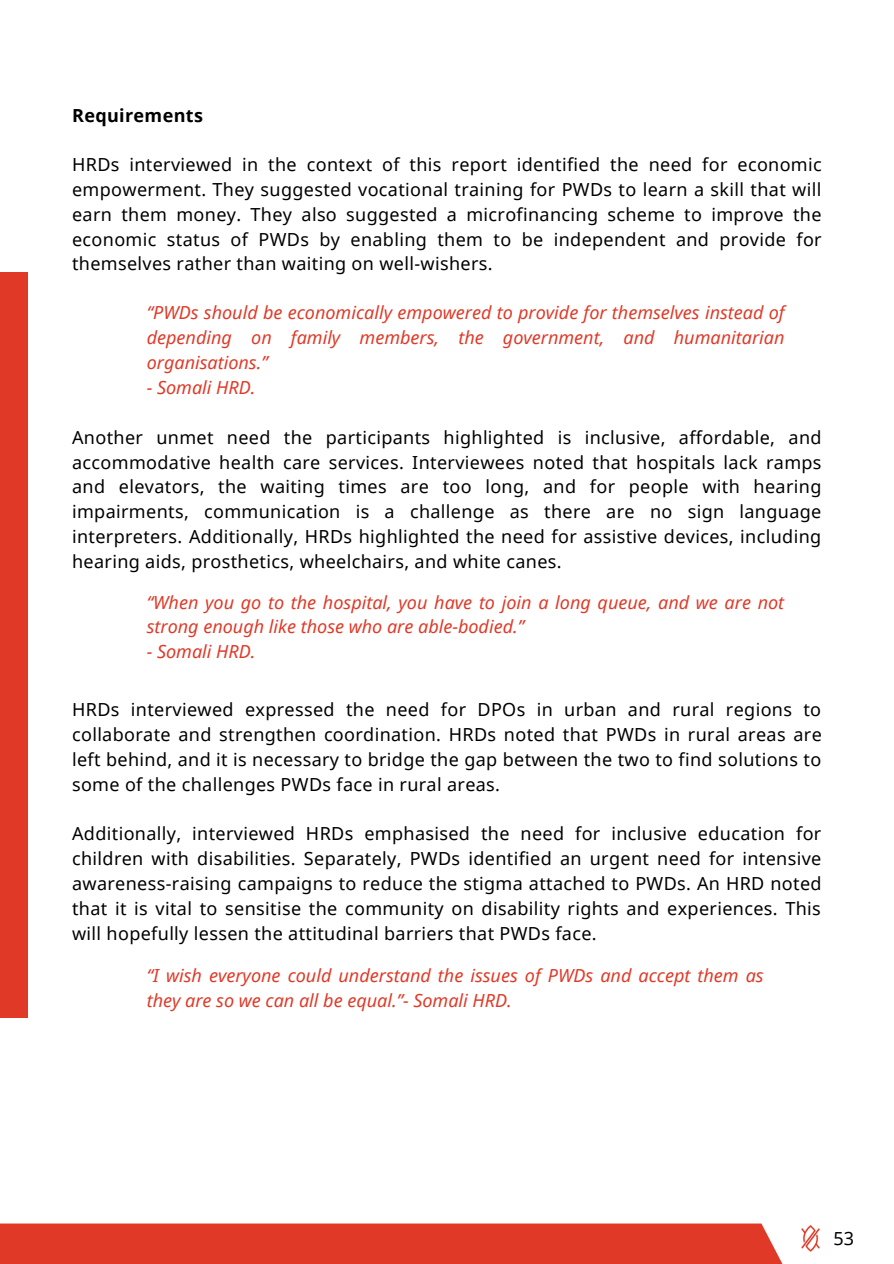
<style>
.page{position:relative;width:894px;height:1264px;background:#fff}
.page>*{position:absolute;margin:0;border:0;box-sizing:border-box;transform-origin:0 0}
.t1{font:18px/24.8px "Noto Sans";letter-spacing:.02em;color:#000;text-align:justify}
.t2{font:italic 18px/24.8px "Noto Sans";color:#e03927}
.t3{font:700 18px "Noto Sans";letter-spacing:.02em;color:#000}
</style>
<div class="page">
<div style="left:0;top:272px;width:27px;height:746px;background:#e03927"></div>
<div style="left:0;top:1223px;width:810px;height:40px;background:#e03927"></div>
<img style="left:801px;top:1225px;width:18px;height:26px">
<p class="t3" style="left:72px;top:102px;width:132px">Requirements</p>
<p class="t1" style="left:72px;top:152px;width:751px">HRDs interviewed in the context of this report identified the need for economic empowerment. They suggested vocational training for PWDs to learn a skill that will earn them money. They also suggested a microfinancing scheme to improve the economic status of PWDs by enabling them to be independent and provide for themselves rather than waiting on well-wishers.</p>
<p class="t2" style="left:147px;top:300px;width:639px;text-align:justify">“PWDs should be economically empowered to provide for themselves instead of depending on family members, the government, and humanitarian organisations.”</p>
<p class="t2" style="left:147px;top:374px;width:110px">- Somali HRD.</p>
<p class="t1" style="left:72px;top:424px;width:750px">Another unmet need the participants highlighted is inclusive, affordable, and accommodative health care services. Interviewees noted that hospitals lack ramps and elevators, the waiting times are too long, and for people with hearing impairments, communication is a challenge as there are no sign language interpreters. Additionally, HRDs highlighted the need for assistive devices, including hearing aids, prosthetics, wheelchairs, and white canes.</p>
<p class="t2" style="left:147px;top:589px;width:638px">“When you go to the hospital, you have to join a long queue, and we are not strong enough like those who are able-bodied.”</p>
<p class="t2" style="left:147px;top:639px;width:110px">- Somali HRD.</p>
<p class="t1" style="left:72px;top:697px;width:751px">HRDs interviewed expressed the need for DPOs in urban and rural regions to collaborate and strengthen coordination. HRDs noted that PWDs in rural areas are left behind, and it is necessary to bridge the gap between the two to find solutions to some of the challenges PWDs face in rural areas.</p>
<p class="t1" style="left:72px;top:821px;width:750px">Additionally, interviewed HRDs emphasised the need for inclusive education for children with disabilities. Separately, PWDs identified an urgent need for intensive awareness-raising campaigns to reduce the stigma attached to PWDs. An HRD noted that it is vital to sensitise the community on disability rights and experiences. This will hopefully lessen the attitudinal barriers that PWDs face.</p>
<p class="t2" style="left:147px;top:962px;width:618px">“I wish everyone could understand the issues of PWDs and accept them as they are so we can all be equal.”- Somali HRD.</p>
<p class="t1" style="left:833px;top:1225px;width:22px">53</p>
</div>
